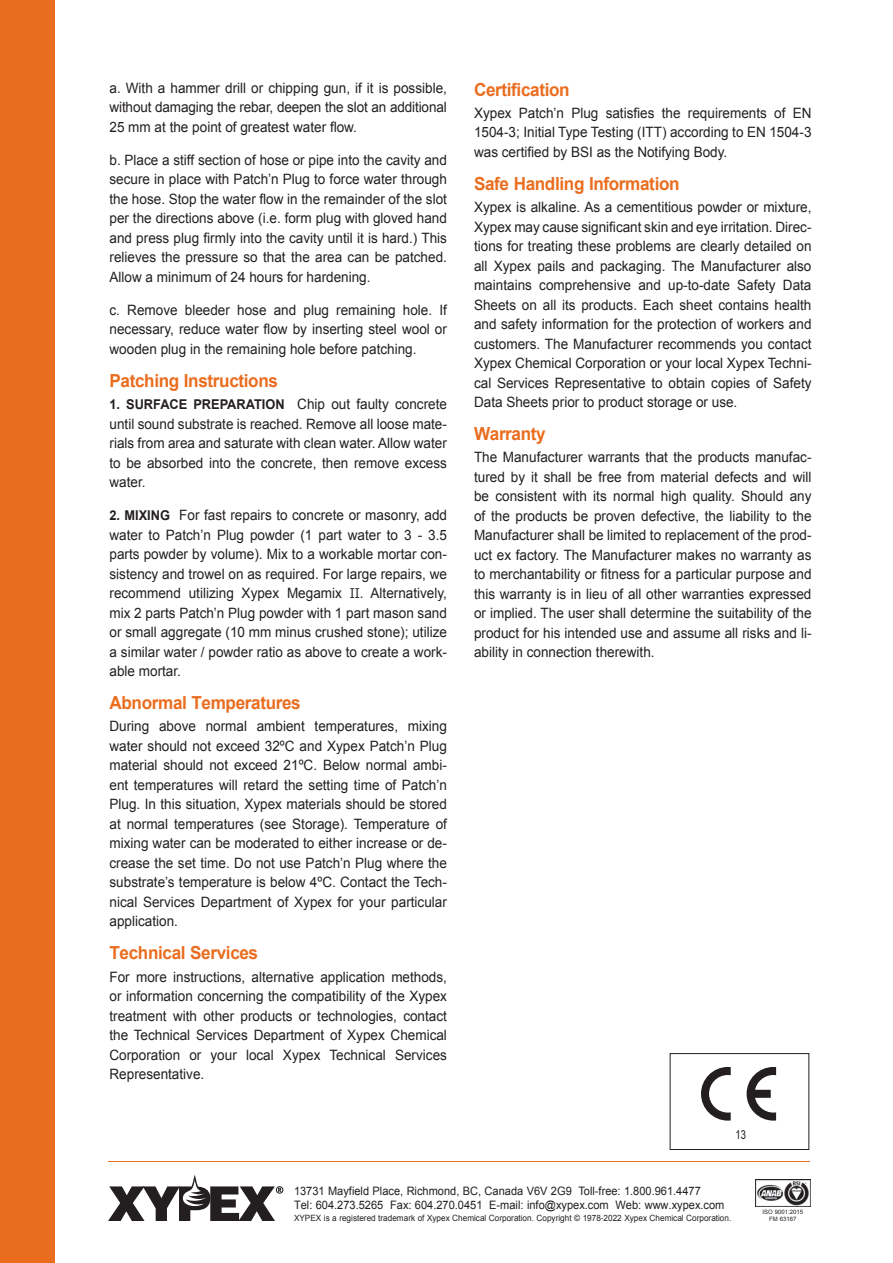
<style>
.page{position:relative;width:893px;height:1263px;background:#fff}
.page>*{position:absolute;margin:0;border:0;box-sizing:border-box;transform-origin:0 0}
.t1{font:700 18px "Arial";letter-spacing:-.02em;color:#ea6d1f;scale:.95 1}
.t2{font:14.25px/19.5px "Arial";color:#231f20;text-align:justify;scale:.95 1}
.t3{font:12.15px "Arial Narrow";color:#231f20;scale:.95 1}
.t4{font:11.7px/14.2px "Arial";color:#231f20;scale:.95 1}
.t5{font:8.7px "Arial";color:#231f20;scale:.95 1}
.t6{font:6px/6.8px "Arial";color:#231f20;text-align:center}
.s1{font-weight:700;font-size:13.5px}
.s2{font-family:"Officina Sans LT"}
</style>
<div class="page">
<div style="left:0;top:0;width:54px;height:1263px;background:#ea6d1f"></div>
<svg style="left:108px;top:1175px;width:175px;height:46px"></svg>
<img style="left:755px;top:1179px;width:55px;height:28px">
<hr style="left:108px;top:1161px;width:702px;height:1px;background:#ea6d1f">
<div style="left:670px;top:1053px;width:139px;height:97px;border:1px solid #231f20"></div>
<svg style="left:747px;top:1067px;width:29px;height:53px"></svg>
<svg style="left:701px;top:1067px;width:30px;height:53px"></svg>
<p class="t2" style="left:110px;top:78px;width:357px">a. With a hammer drill or chipping gun, if it is possible, without damaging the rebar, deepen the slot an additional 25 mm at the point of greatest water flow.</p>
<p class="t2" style="left:110px;top:150px;width:357px">b. Place a stiff section of hose or pipe into the cavity and secure in place with Patch’n Plug to force water through the hose. Stop the water flow in the remainder of the slot per the directions above (i.e. form plug with gloved hand and press plug firmly into the cavity until it is hard.) This relieves the pressure so that the area can be patched.<br>Allow a minimum of 24 hours for hardening.</p>
<p class="t2" style="left:110px;top:300px;width:357px">c. Remove bleeder hose and plug remaining hole. If necessary, reduce water flow by inserting steel wool or wooden plug in the remaining hole before patching.</p>
<p class="t1" style="left:110px;top:369px;width:179px">Patching Instructions</p>
<p class="t2" style="left:110px;top:394px;width:357px"><span class="s1">1. SURFACE PREPARATION</span> Chip out faulty concrete until sound substrate is reached. Remove all loose mate&shy;rials from area and saturate with clean water. Allow water to be absorbed into the concrete, then remove excess water.</p>
<p class="t2" style="left:109px;top:505px;width:357px"><span class="s1">2. MIXING</span> For fast repairs to concrete or masonry, add water to Patch’n Plug powder (1 part water to 3 - 3.5 parts powder by volume). Mix to a workable mortar con&shy;sistency and trowel on as required. For large repairs, we recommend utilizing Xypex Megamix <span class="s2">II</span>. Alternatively, mix 2 parts Patch’n Plug powder with 1 part mason sand or small aggregate (10 mm minus crushed stone); utilize a similar water / powder ratio as above to create a work&shy;able mortar.</p>
<p class="t1" style="left:110px;top:691px;width:203px">Abnormal Temperatures</p>
<p class="t2" style="left:110px;top:717px;width:357px">During above normal ambient temperatures, mixing water should not exceed 32ºC and Xypex Patch’n Plug material should not exceed 21ºC. Below normal ambi&shy;ent temperatures will retard the setting time of Patch’n Plug. In this situation, Xypex materials should be stored at normal temperatures (see Storage). Temperature of mixing water can be moderated to either increase or de&shy;crease the set time. Do not use Patch’n Plug where the substrate’s temperature is below 4ºC. Contact the Tech&shy;nical Services Department of Xypex for your particular application.</p>
<p class="t1" style="left:110px;top:941px;width:158px">Technical Services</p>
<p class="t2" style="left:110px;top:967px;width:357px">For more instructions, alternative application methods, or information concerning the compatibility of the Xypex treatment with other products or technologies, contact the Technical Services Department of Xypex Chemical Corporation or your local Xypex Technical Services Representative.</p>
<p class="t1" style="left:474px;top:77px;width:102px">Certification</p>
<p class="t2" style="left:474px;top:103px;width:357px">Xypex Patch’n Plug satisfies the requirements of EN 1504-3; Initial Type Testing (ITT) according to EN 1504-3 was certified by BSI as the Notifying Body.</p>
<p class="t1" style="left:474px;top:172px;width:218px">Safe Handling Information</p>
<p class="t2" style="left:474px;top:197px;width:357px">Xypex is alkaline. As a cementitious powder or mixture, Xypex may cause significant skin and eye irritation. Direc&shy;tions for treating these problems are clearly detailed on all Xypex pails and packaging. The Manufacturer also maintains comprehensive and up-to-date Safety Data Sheets on all its products. Each sheet contains health and safety information for the protection of workers and customers. The Manufacturer recommends you contact Xypex Chemical Corporation or your local Xypex Techni&shy;cal Services Representative to obtain copies of Safety Data Sheets prior to product storage or use.</p>
<p class="t1" style="left:474px;top:422px;width:77px">Warranty</p>
<p class="t2" style="left:474px;top:448px;width:357px">The Manufacturer warrants that the products manufac&shy;tured by it shall be free from material defects and will be consistent with its normal high quality. Should any of the products be proven defective, the liability to the Manufacturer shall be limited to replacement of the prod&shy;uct ex factory. The Manufacturer makes no warranty as to merchantability or fitness for a particular purpose and this warranty is in lieu of all other warranties expressed or implied. The user shall determine the suitability of the product for his intended use and assume all risks and li&shy;ability in connection therewith.</p>
<p class="t3" style="left:735px;top:1126px;width:13px">13</p>
<p class="t4" style="left:294px;top:1184px;width:455px">13731 Mayfield Place, Richmond, BC, Canada V6V 2G9 Toll-free: 1.800.961.4477<br>Tel: 604.273.5265 Fax: 604.270.0451 E-mail: info@xypex.com Web: www.xypex.com</p>
<p class="t5" style="left:294px;top:1212px;width:462px">XYPEX is a registered trademark of Xypex Chemical Corporation. Copyright © 1978-2022 Xypex Chemical Corporation.</p>
<p class="t6" style="left:762px;top:1209px;width:42px">ISO 9001:2015<br>FM 63167</p>
</div>
